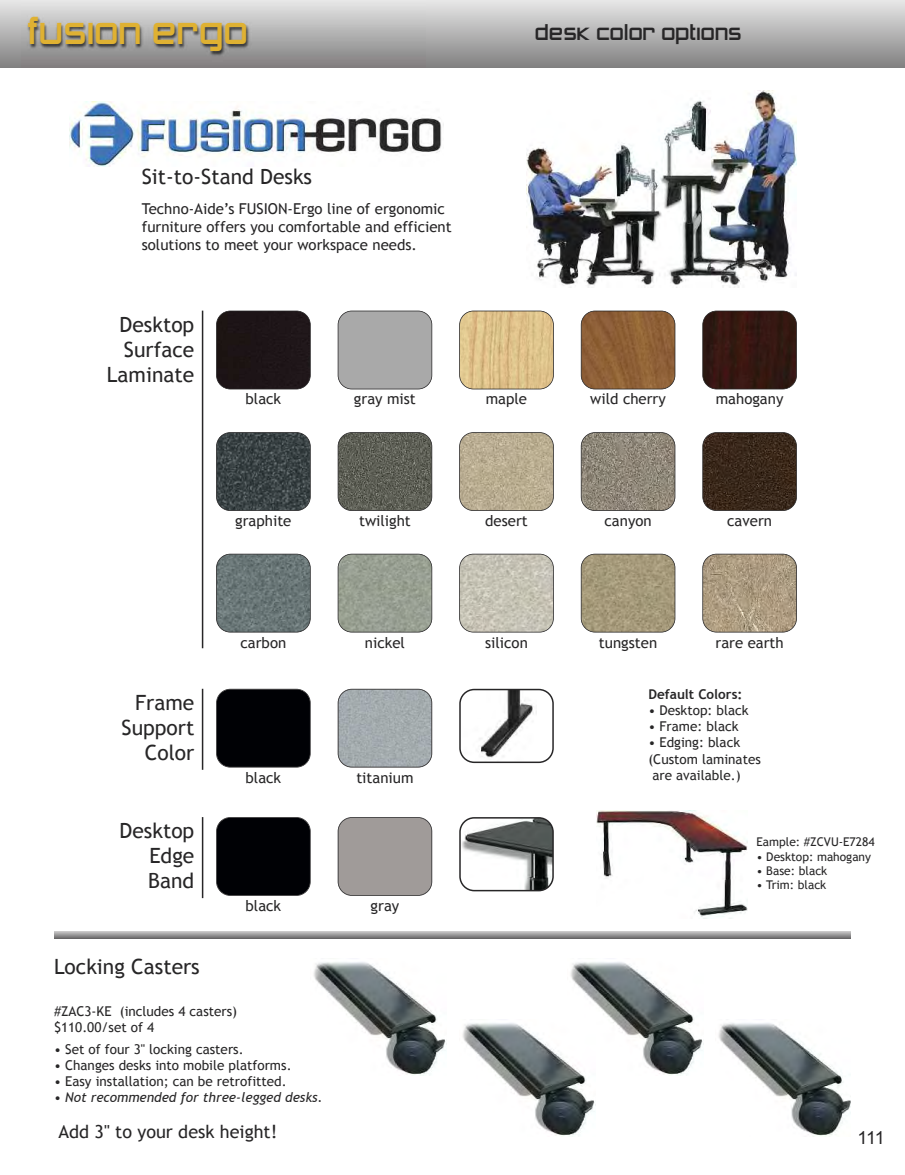
<style>
.page{position:relative;width:905px;height:1175px;background:#fff}
.page>*{position:absolute;margin:0;border:0;box-sizing:border-box;transform-origin:0 0}
.t1{font:36px "Zero Twos";color:#dfb132}
.t2{font:21px/25.2px "Trebuchet MS";color:#272627;text-align:right}
.t3{font:21px "Zero Twos";color:#272627}
.t4{font:18px "Trebuchet MS";color:#272627}
.t5{font:18px "Arial";color:#272627}
.t6{font:15px/18px "Trebuchet MS";color:#272627}
.t7{font:13.5px/16.2px "Trebuchet MS";color:#272627}
.t8{font:italic 13.5px "Trebuchet MS";color:#272627}
.t9{font:700 13.5px "Trebuchet MS";color:#272627}
.t10{font:12px "Trebuchet MS";color:#272627}
.s1{font-style:normal}
</style>
<div class="page">
<div style="left:0;top:0;width:904px;height:68px;background:linear-gradient(to bottom,#e7e7e7,#828282)"></div>
<img style="left:21px;top:0;width:404px;height:68px">
<div style="left:217px;top:691px;width:93px;height:75px;background:#000105"></div>
<div style="left:216px;top:688px;width:94px;height:79px;border:2px solid #272627;border-radius:14px"></div>
<div style="left:217px;top:818px;width:93px;height:77px;background:#000105"></div>
<div style="left:216px;top:817px;width:94px;height:79px;border:2px solid #272627;border-radius:14px"></div>
<svg style="left:459px;top:688px;width:95px;height:75px"></svg>
<div style="left:216px;top:311px;width:94px;height:78px;background:#1d1517;border-radius:14px"></div>
<div style="left:216px;top:310px;width:94px;height:79px;border:2px solid #272627;border-radius:14px"></div>
<div style="left:338px;top:311px;width:94px;height:78px;background:#a9a9a9;border-radius:14px"></div>
<div style="left:338px;top:310px;width:94px;height:79px;border:2px solid #272627;border-radius:14px"></div>
<img style="left:459px;top:311px;width:94px;height:78px;border-radius:14px">
<div style="left:459px;top:310px;width:95px;height:79px;border:2px solid #272627;border-radius:14px"></div>
<img style="left:581px;top:311px;width:94px;height:78px;border-radius:14px">
<div style="left:580px;top:310px;width:95px;height:79px;border:2px solid #272627;border-radius:14px"></div>
<img style="left:702px;top:311px;width:94px;height:78px;border-radius:14px">
<div style="left:702px;top:310px;width:94px;height:79px;border:2px solid #272627;border-radius:14px"></div>
<img style="left:216px;top:432px;width:94px;height:78px;border-radius:14px">
<div style="left:216px;top:432px;width:94px;height:79px;border:2px solid #272627;border-radius:14px"></div>
<img style="left:338px;top:432px;width:94px;height:78px;border-radius:14px">
<div style="left:338px;top:432px;width:94px;height:79px;border:2px solid #272627;border-radius:14px"></div>
<img style="left:459px;top:432px;width:94px;height:78px;border-radius:14px">
<div style="left:459px;top:432px;width:95px;height:79px;border:2px solid #272627;border-radius:14px"></div>
<img style="left:581px;top:432px;width:94px;height:78px;border-radius:14px">
<div style="left:580px;top:432px;width:95px;height:79px;border:2px solid #272627;border-radius:14px"></div>
<img style="left:702px;top:432px;width:94px;height:78px;border-radius:14px">
<div style="left:702px;top:432px;width:94px;height:79px;border:2px solid #272627;border-radius:14px"></div>
<img style="left:216px;top:554px;width:94px;height:78px;border-radius:14px">
<div style="left:216px;top:554px;width:94px;height:78px;border:2px solid #272627;border-radius:14px"></div>
<img style="left:338px;top:554px;width:94px;height:78px;border-radius:14px">
<div style="left:338px;top:554px;width:94px;height:78px;border:2px solid #272627;border-radius:14px"></div>
<img style="left:459px;top:554px;width:94px;height:78px;border-radius:14px">
<div style="left:459px;top:554px;width:95px;height:78px;border:2px solid #272627;border-radius:14px"></div>
<img style="left:581px;top:554px;width:94px;height:78px;border-radius:14px">
<div style="left:580px;top:554px;width:95px;height:78px;border:2px solid #272627;border-radius:14px"></div>
<img style="left:702px;top:554px;width:94px;height:78px;border-radius:14px">
<div style="left:702px;top:554px;width:94px;height:78px;border:2px solid #272627;border-radius:14px"></div>
<img style="left:338px;top:689px;width:93px;height:77px;border-radius:14px">
<div style="left:338px;top:688px;width:94px;height:79px;border:2px solid #272627;border-radius:14px"></div>
<div style="left:338px;top:818px;width:93px;height:77px;background:#a09b99"></div>
<div style="left:338px;top:817px;width:94px;height:79px;border:2px solid #272627;border-radius:14px"></div>
<svg style="left:459px;top:817px;width:95px;height:74px"></svg>
<hr style="left:202px;top:310px;width:1px;height:338px;background:#272627">
<hr style="left:202px;top:688px;width:1px;height:81px;background:#272627">
<hr style="left:202px;top:817px;width:1px;height:81px;background:#272627">
<img style="left:596px;top:810px;width:151px;height:107px">
<img style="left:313px;top:962px;width:134px;height:113px">
<img style="left:570px;top:962px;width:133px;height:113px">
<img style="left:718px;top:1023px;width:132px;height:113px">
<img style="left:462px;top:1019px;width:133px;height:117px">
<svg style="left:54px;top:932px;width:796px;height:6px;background:#989798"></svg>
<img style="left:526px;top:91px;width:270px;height:196px">
<img style="left:70px;top:101px;width:372px;height:66px">
<h1 class="t1" style="left:27px;top:10px;width:222px">fusion ergo</h1>
<h2 class="t3" style="left:534px;top:20px;width:208px">desk color options</h2>
<h2 class="t2" style="left:142px;top:164px;width:172px">Sit-to-Stand Desks</h2>
<p class="t6" style="left:142px;top:200px;width:311px">Techno-Aide’s FUSION-Ergo line of ergonomic furniture offers you comfortable and efficient solutions to meet your workspace needs.</p>
<h2 class="t2" style="left:107px;top:311px;width:89px">Desktop<br>Surface<br>Laminate</h2>
<p class="t6" style="left:245px;top:390px;width:37px">black</p>
<p class="t6" style="left:354px;top:390px;width:63px">gray mist</p>
<p class="t6" style="left:486px;top:390px;width:43px">maple</p>
<p class="t6" style="left:590px;top:390px;width:77px">wild cherry</p>
<p class="t6" style="left:715px;top:390px;width:69px">mahogany</p>
<p class="t6" style="left:235px;top:511px;width:58px">graphite</p>
<p class="t6" style="left:359px;top:511px;width:53px">twilight</p>
<p class="t6" style="left:485px;top:511px;width:44px">desert</p>
<p class="t6" style="left:604px;top:511px;width:49px">canyon</p>
<p class="t6" style="left:727px;top:511px;width:46px">cavern</p>
<h2 class="t2" style="left:122px;top:689px;width:74px">Frame<br>Support<br>Color</h2>
<h2 class="t2" style="left:148px;top:818px;width:48px;text-align:justify;text-indent:-29px">Desktop Edge Band</h2>
<p class="t6" style="left:240px;top:633px;width:47px">carbon</p>
<p class="t6" style="left:365px;top:633px;width:42px">nickel</p>
<p class="t6" style="left:485px;top:633px;width:44px">silicon</p>
<p class="t6" style="left:599px;top:633px;width:60px">tungsten</p>
<p class="t6" style="left:715px;top:633px;width:70px">rare earth</p>
<p class="t6" style="left:245px;top:768px;width:37px">black</p>
<p class="t6" style="left:245px;top:896px;width:37px">black</p>
<p class="t6" style="left:356px;top:768px;width:59px">titanium</p>
<p class="t6" style="left:370px;top:896px;width:30px">gray</p>
<p class="t9" style="left:648px;top:686px;width:96px">Default Colors:</p>
<p class="t7" style="left:648px;top:702px;width:102px">• Desktop: black</p>
<p class="t7" style="left:648px;top:718px;width:92px">• Frame: black</p>
<p class="t7" style="left:648px;top:734px;width:93px">• Edging: black</p>
<p class="t7" style="left:648px;top:750px;width:114px">(Custom laminates</p>
<p class="t7" style="left:652px;top:767px;width:90px">are available.)</p>
<p class="t10" style="left:756px;top:835px;width:120px">Eample: #ZCVU-E7284</p>
<p class="t10" style="left:756px;top:849px;width:116px">• Desktop: mahogany</p>
<p class="t10" style="left:756px;top:863px;width:72px">• Base: black</p>
<p class="t10" style="left:756px;top:878px;width:71px">• Trim: black</p>
<h2 class="t2" style="left:54px;top:954px;width:147px">Locking Casters</h2>
<p class="t7" style="left:54px;top:1002px;width:185px">#ZAC3-KE (includes 4 casters) $110.00/set of 4</p>
<p class="t7" style="left:54px;top:1040px;width:191px">• Set of four 3" locking casters.</p>
<p class="t7" style="left:54px;top:1056px;width:239px">• Changes desks into mobile platforms.</p>
<p class="t7" style="left:54px;top:1073px;width:234px">• Easy installation; can be retrofitted.</p>
<p class="t8" style="left:54px;top:1089px;width:270px"><span class="s1">•</span> Not recommended for three-legged desks.</p>
<p class="t4" style="left:58px;top:1120px;width:220px">Add 3" to your desk height!</p>
<p class="t5" style="left:857px;top:1127px;width:29px">111</p>
</div>
